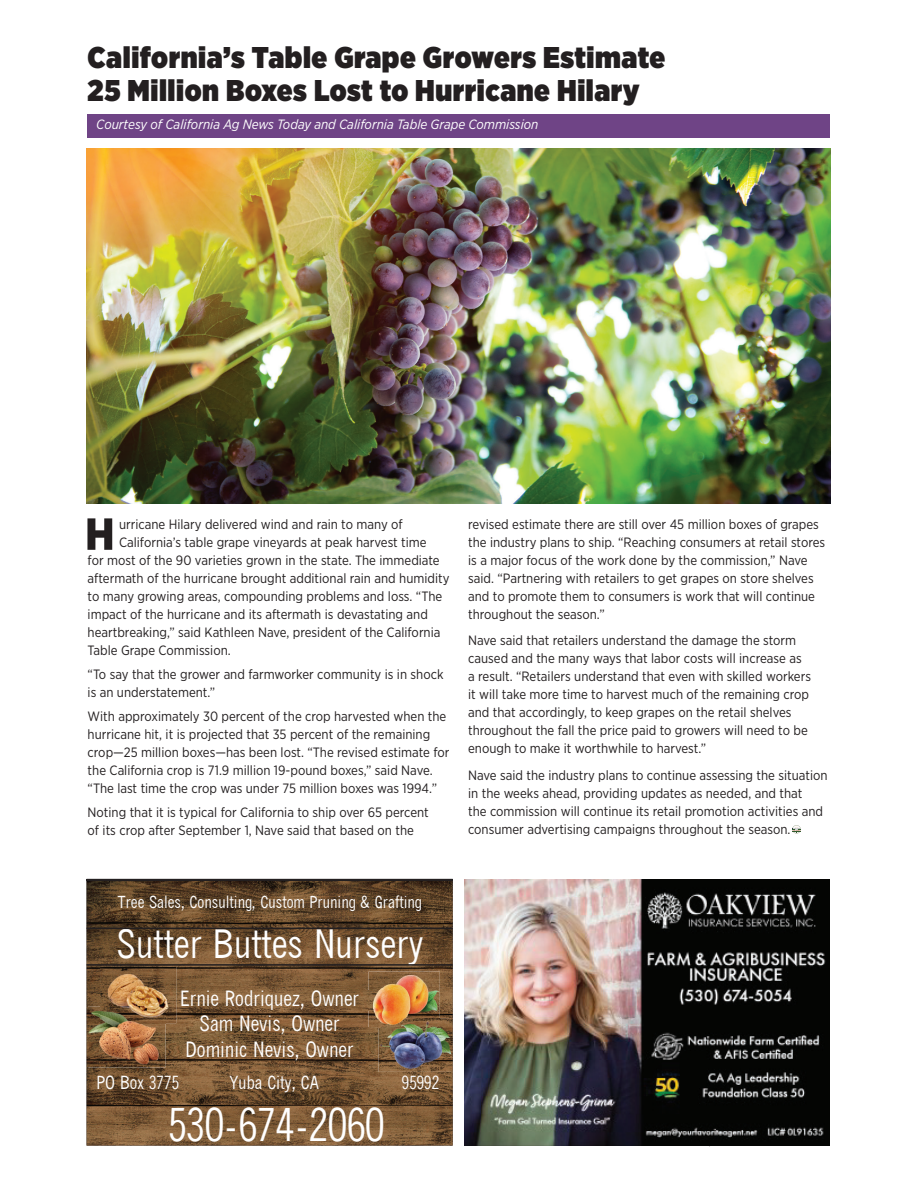
<style>
.page{position:relative;width:918px;height:1188px;background:#fff}
.page>*{position:absolute;margin:0;border:0;box-sizing:border-box;transform-origin:0 0}
.t1{font:45px "Quick Type II Condensed";color:#fff}
.t2{font:39px "Quick Type II Condensed";color:#fff}
.t3{font:900 30px/33px "Gotham Narrow";letter-spacing:.02em;color:#231f20}
.t4{font:21px/25.2px "Quick Type II Condensed";color:#fff;text-align:center}
.t5{font:18px "Quick Type II Condensed";color:#fff}
.t6{font:16.5px "Quick Type II Condensed";color:#fff}
.t7{font:13.5px/18px "Gotham Narrow";color:#231f20}
.t8{font:italic 13.5px "Gotham Narrow";color:#fff}
</style>
<div class="page">
<svg style="left:792px;top:825px;width:9px;height:9px"></svg>
<img style="left:465px;top:879px;width:364px;height:267px">
<img style="left:87px;top:880px;width:366px;height:266px">
<hr style="left:87px;top:879px;width:366px;height:1px;background:#231f20">
<svg style="left:87px;top:928px;width:366px;height:38px;background:#6a4d2f"></svg>
<img style="left:100px;top:967px;width:76px;height:56px">
<img style="left:369px;top:972px;width:71px;height:55px">
<img style="left:369px;top:991px;width:43px;height:19px">
<img style="left:379px;top:1019px;width:74px;height:53px">
<img style="left:379px;top:1019px;width:61px;height:8px">
<img style="left:87px;top:1006px;width:78px;height:61px">
<img style="left:100px;top:1006px;width:65px;height:17px">
<div style="left:87px;top:114px;width:743px;height:23px;background:#6f4486"></div>
<img style="left:87px;top:148px;width:744px;height:355px">
<svg style="left:87px;top:518px;width:25px;height:32px"></svg>
<h3 class="t3" style="left:88px;top:41px;width:579px">California’s Table Grape Growers Estimate<br>25 Million Boxes Lost to Hurricane Hilary</h3>
<p class="t8" style="left:96px;top:116px;width:444px">Courtesy of California Ag News Today and California Table Grape Commission</p>
<p class="t7" style="left:119px;top:515px;width:285px">urricane Hilary delivered wind and rain to many of</p>
<p class="t7" style="left:119px;top:533px;width:309px">California’s table grape vineyards at peak harvest time</p>
<p class="t7" style="left:88px;top:551px;width:354px">for most of the 90 varieties grown in the state. The immediate</p>
<p class="t7" style="left:88px;top:569px;width:363px">aftermath of the hurricane brought additional rain and humidity</p>
<p class="t7" style="left:88px;top:587px;width:356px">to many growing areas, compounding problems and loss. “The</p>
<p class="t7" style="left:88px;top:605px;width:342px">impact of the hurricane and its aftermath is devastating and</p>
<p class="t7" style="left:88px;top:623px;width:354px">heartbreaking,” said Kathleen Nave, president of the California</p>
<p class="t7" style="left:88px;top:641px;width:145px">Table Grape Commission.</p>
<p class="t7" style="left:88px;top:665px;width:357px">“To say that the grower and farmworker community is in shock is an understatement.”</p>
<p class="t7" style="left:88px;top:707px;width:363px">With approximately 30 percent of the crop harvested when the hurricane hit, it is projected that 35 percent of the remaining crop—25 million boxes—has been lost. “The revised estimate for the California crop is 71.9 million 19-pound boxes,” said Nave. “The last time the crop was under 75 million boxes was 1994.”</p>
<p class="t7" style="left:88px;top:803px;width:343px">Noting that it is typical for California to ship over 65 percent of its crop after September 1, Nave said that based on the</p>
<p class="t7" style="left:468px;top:515px;width:358px">revised estimate there are still over 45 million boxes of grapes the industry plans to ship. “Reaching consumers at retail stores is a major focus of the work done by the commission,” Nave said. “Partnering with retailers to get grapes on store shelves and to promote them to consumers is work that will continue throughout the season.”</p>
<p class="t7" style="left:468px;top:631px;width:344px">Nave said that retailers understand the damage the storm caused and the many ways that labor costs will increase as a result. “Retailers understand that even with skilled workers it will take more time to harvest much of the remaining crop and that accordingly, to keep grapes on the retail shelves throughout the fall the price paid to growers will need to be enough to make it worthwhile to harvest.”</p>
<p class="t7" style="left:468px;top:766px;width:361px">Nave said the industry plans to continue assessing the situation in the weeks ahead, providing updates as needed, and that<br>the commission will continue its retail promotion activities and consumer advertising campaigns throughout the season.</p>
<p class="t6" style="left:117px;top:893px;width:306px">Tree Sales, Consulting, Custom Pruning &amp; Grafting</p>
<h2 class="t2" style="left:117px;top:924px;width:308px">Sutter Buttes Nursery</h2>
<h3 class="t4" style="left:180px;top:987px;width:180px">Ernie Rodriquez, Owner<br>Sam Nevis, Owner<br>Dominic Nevis, Owner</h3>
<h3 class="t5" style="left:96px;top:1073px;width:84px">PO Box 3775</h3>
<h3 class="t5" style="left:230px;top:1073px;width:91px">Yuba City, CA</h3>
<h3 class="t5" style="left:402px;top:1073px;width:39px">95992</h3>
<h1 class="t1" style="left:168px;top:1102px;width:218px">530-674-2060</h1>
</div>
